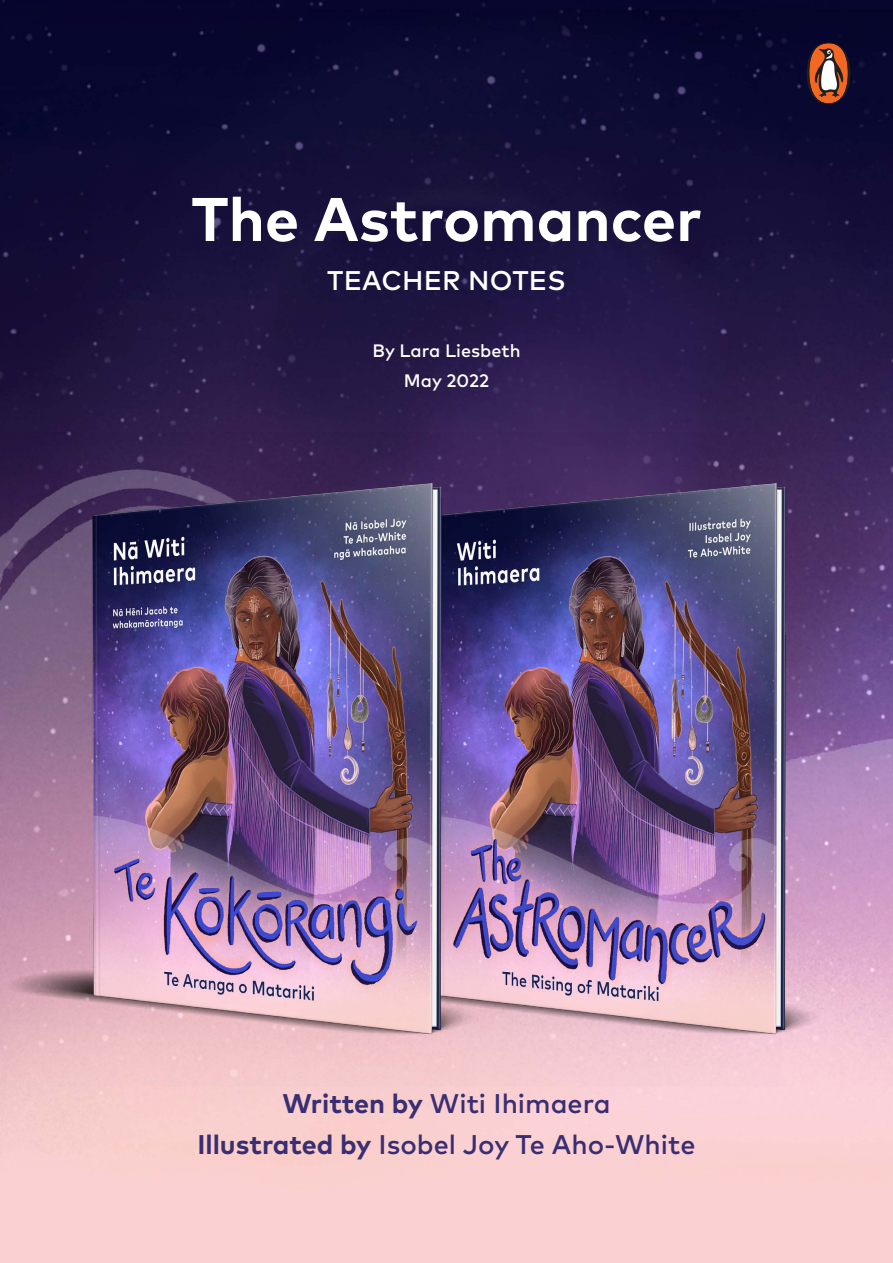
<style>
.page{position:relative;width:893px;height:1263px;background:#fff}
.page>*{position:absolute;margin:0;border:0;box-sizing:border-box;transform-origin:0 0}
.t1{font:700 61.5px "Mark Pro";color:#fff}
.t2{font:500 27px/41px "Mark Pro";color:#392e72;text-align:center}
.t3{font:500 27px "Mark Pro";letter-spacing:.005em;color:#fff}
.t4{font:500 18px/30.2px "Mark Pro";color:#fff;text-align:center}
.s1{font-weight:700}
</style>
<div class="page">
<img style="left:0;top:0;width:893px;height:1263px">
<img style="left:781px;top:432px;width:112px;height:654px">
<img style="left:0;top:432px;width:781px;height:654px">
<svg style="left:807px;top:43px;width:43px;height:61px;background:#925945"></svg>
<h1 class="t1" style="left:191px;top:173px;width:512px">The Astromancer</h1>
<p class="t3" style="left:327px;top:261px;width:240px">TEACHER NOTES</p>
<p class="t4" style="left:372px;top:334px;width:150px">By Lara Liesbeth<br>May 2022</p>
<p class="t2" style="left:197px;top:1081px;width:499px"><span class="s1">Written by</span> Witi Ihimaera<br><span class="s1">Illustrated by</span> Isobel Joy Te Aho-White</p>
</div>
